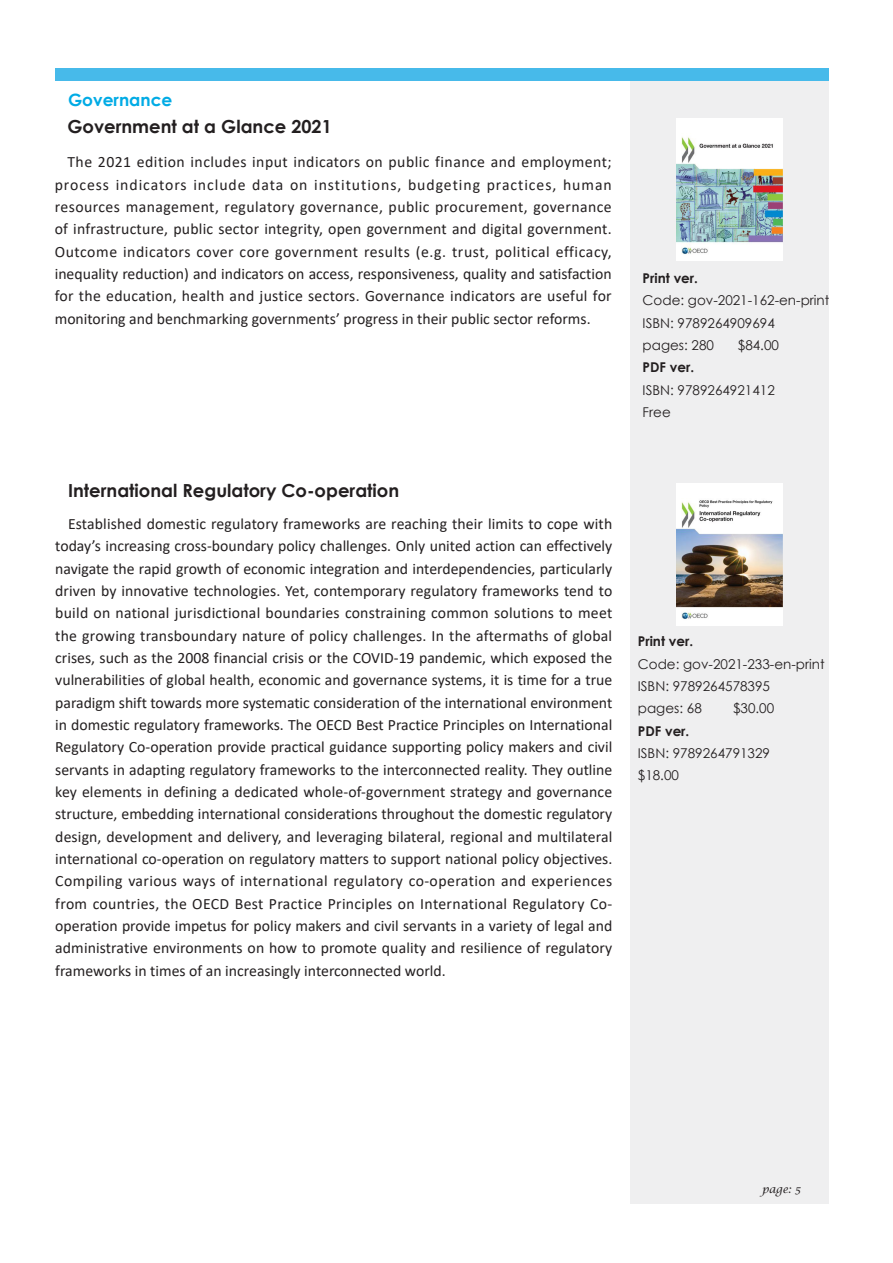
<style>
.page{position:relative;width:893px;height:1263px;background:#fff}
.page>*{position:absolute;margin:0;border:0;box-sizing:border-box;transform-origin:0 0}
.t1{font:700 18px "Century Gothic";color:#231f20}
.t2{font:700 16.95px "Century Gothic";color:#00abe5}
.t3{font:15.75px/22.4px "Calibri";color:#231f20;text-align:justify}
.t4{font:13.5px "Century Gothic";color:#231f20}
.t5{font:700 13.5px "Century Gothic";color:#231f20}
.t6{font:italic 10.65px "Lucida Calligraphy";color:#231f20}
</style>
<div class="page">
<div style="left:55px;top:69px;width:774px;height:12px;background:#47baea"></div>
<div style="left:630px;top:81px;width:198px;height:1122px;background:#efeff0"></div>
<img style="left:677px;top:119px;width:106px;height:141px">
<img style="left:677px;top:483px;width:106px;height:142px">
<p class="t2" style="left:68px;top:87px;width:106px">Governance</p>
<p class="t1" style="left:68px;top:112px;width:266px">Government at a Glance 2021</p>
<p class="t3" style="left:55px;top:151px;width:559px;text-indent:13px">The 2021 edition includes input indicators on public finance and employment; process indicators include data on institutions, budgeting practices, human resources management, regulatory governance, public procurement, governance of infrastructure, public sector integrity, open government and digital government.<br>Outcome indicators cover core government results (e.g. trust, political efficacy, inequality reduction) and indicators on access, responsiveness, quality and satisfaction for the education, health and justice sectors. Governance indicators are useful for monitoring and benchmarking governments’ progress in their public sector reforms.</p>
<p class="t5" style="left:643px;top:268px;width:57px">Print ver.</p>
<p class="t4" style="left:643px;top:291px;width:188px">Code: gov-2021-162-en-print</p>
<p class="t4" style="left:643px;top:313px;width:134px">ISBN: 9789264909694</p>
<p class="t4" style="left:643px;top:336px;width:73px">pages: 280</p>
<p class="t4" style="left:738px;top:336px;width:43px">$84.00</p>
<p class="t5" style="left:643px;top:357px;width:53px">PDF ver.</p>
<p class="t4" style="left:643px;top:380px;width:134px">ISBN: 9789264921412</p>
<p class="t4" style="left:643px;top:403px;width:30px">Free</p>
<p class="t1" style="left:68px;top:477px;width:333px">International Regulatory Co-operation</p>
<p class="t3" style="left:55px;top:512px;width:559px;text-indent:13px">Established domestic regulatory frameworks are reaching their limits to cope with today’s increasing cross-boundary policy challenges. Only united action can effectively navigate the rapid growth of economic integration and interdependencies, particularly driven by innovative technologies. Yet, contemporary regulatory frameworks tend to build on national jurisdictional boundaries constraining common solutions to meet the growing transboundary nature of policy challenges. In the aftermaths of global crises, such as the 2008 financial crisis or the COVID-19 pandemic, which exposed the vulnerabilities of global health, economic and governance systems, it is time for a true paradigm shift towards more systematic consideration of the international environment in domestic regulatory frameworks. The OECD Best Practice Principles on International Regulatory Co-operation provide practical guidance supporting policy makers and civil servants in adapting regulatory frameworks to the interconnected reality. They outline key elements in defining a dedicated whole-of-government strategy and governance structure, embedding international considerations throughout the domestic regulatory design, development and delivery, and leveraging bilateral, regional and multilateral international co-operation on regulatory matters to support national policy objectives.<br>Compiling various ways of international regulatory co-operation and experiences from countries, the OECD Best Practice Principles on International Regulatory Co&shy;operation provide impetus for policy makers and civil servants in a variety of legal and administrative environments on how to promote quality and resilience of regulatory frameworks in times of an increasingly interconnected world.</p>
<p class="t5" style="left:638px;top:631px;width:57px">Print ver.</p>
<p class="t4" style="left:638px;top:654px;width:188px">Code: gov-2021-233-en-print</p>
<p class="t4" style="left:638px;top:677px;width:134px">ISBN: 9789264578395</p>
<p class="t4" style="left:638px;top:699px;width:65px">pages: 68</p>
<p class="t4" style="left:733px;top:699px;width:43px">$30.00</p>
<p class="t5" style="left:638px;top:720px;width:53px">PDF ver.</p>
<p class="t4" style="left:638px;top:744px;width:134px">ISBN: 9789264791329</p>
<p class="t4" style="left:638px;top:766px;width:43px">$18.00</p>
<p class="t6" style="left:758px;top:1179px;width:40px">page: 5</p>
<p class="t6" style="left:762px;top:1183px;width:40px">page: 5</p>
</div>
